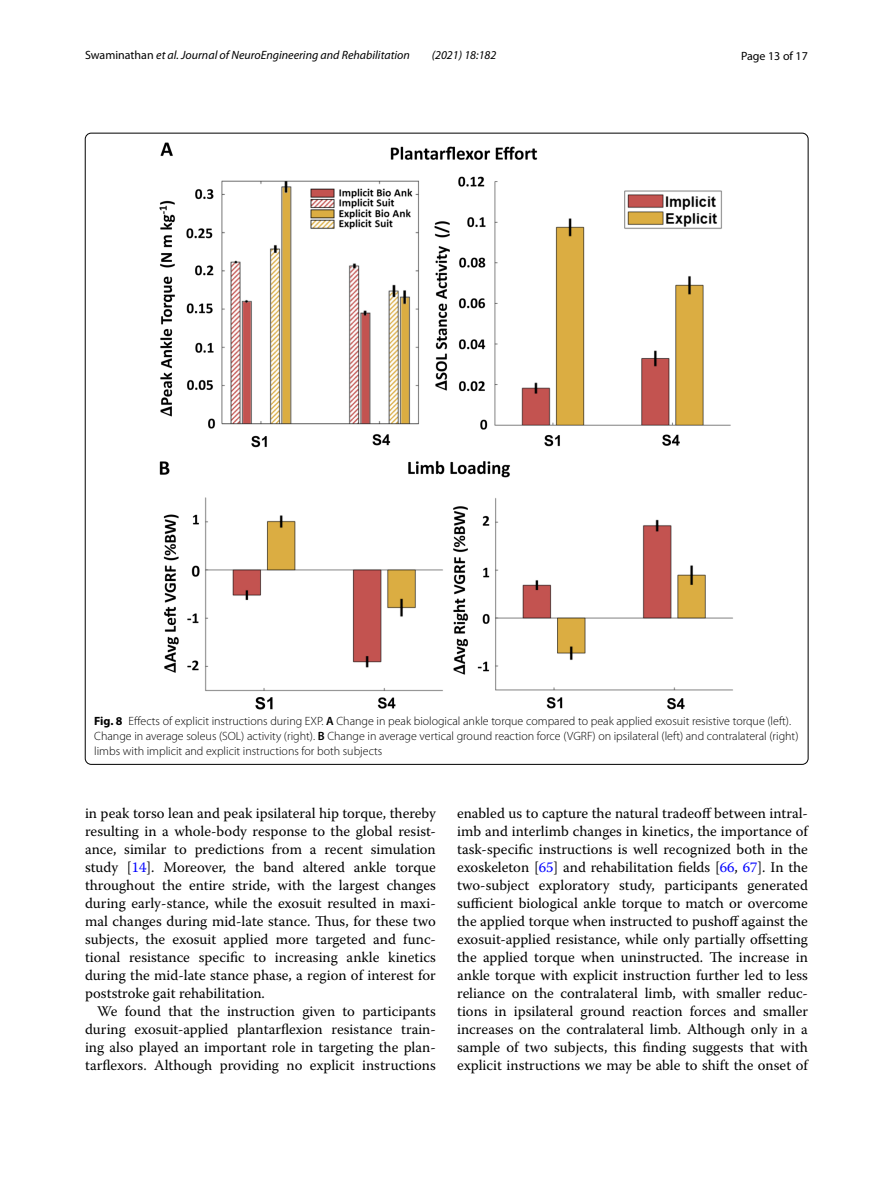
<style>
.page{position:relative;width:893px;height:1187px;background:#fff}
.page>*{position:absolute;margin:0;border:0;box-sizing:border-box;transform-origin:0 0}
.t1{font:14.7px/18px "Warnock Pro";color:#000;text-align:justify}
.t2{font:300 12px/15px "Myriad Pro";color:#000}
.t3{font:italic 12px "Myriad Pro";color:#000}
.t4{font:12px "Myriad Pro";color:#000}
.s1{font-style:normal}
.s2{font-weight:700}
.s3{font-weight:600}
.s4{color:#00f}
</style>
<div class="page">
<img style="left:160px;top:142px;width:573px;height:567px">
<p class="t3" style="left:85px;top:48px;width:326px"><span class="s1">Swaminathan</span> et al. Journal of NeuroEngineering and Rehabilitation</p>
<p class="t3" style="left:432px;top:48px;width:66px">(2021) 18:182</p>
<p class="t4" style="left:741px;top:48px;width:68px">Page 13 of 17</p>
<p class="t2" style="left:94px;top:713px;width:706px"><span class="s2">Fig. 8</span> Effects of explicit instructions during EXP. <span class="s3">A</span> Change in peak biological ankle torque compared to peak applied exosuit resistive torque (left).<br>Change in average soleus (SOL) activity (right). <span class="s3">B</span> Change in average vertical ground reaction force (VGRF) on ipsilateral (left) and contralateral (right) limbs with implicit and explicit instructions for both subjects</p>
<p class="t1" style="left:85px;top:804px;width:352px">in peak torso lean and peak ipsilateral hip torque, thereby resulting in a whole-body response to the global resist&shy;ance, similar to predictions from a recent simulation study [<span class="s4">14</span>]. Moreover, the band altered ankle torque throughout the entire stride, with the largest changes during early-stance, while the exosuit resulted in maxi&shy;mal changes during mid-late stance. Thus, for these two subjects, the exosuit applied more targeted and func&shy;tional resistance specific to increasing ankle kinetics during the mid-late stance phase, a region of interest for poststroke gait rehabilitation.</p>
<p class="t1" style="left:85px;top:1002px;width:352px;text-indent:12px">We found that the instruction given to participants during exosuit-applied plantarflexion resistance train&shy;ing also played an important role in targeting the plan&shy;tarflexors. Although providing no explicit instructions</p>
<p class="t1" style="left:457px;top:804px;width:352px">enabled us to capture the natural tradeoff between intral&shy;imb and interlimb changes in kinetics, the importance of task-specific instructions is well recognized both in the exoskeleton [<span class="s4">65</span>] and rehabilitation fields [<span class="s4">66</span>, <span class="s4">67</span>]. In the two-subject exploratory study, participants generated sufficient biological ankle torque to match or overcome the applied torque when instructed to pushoff against the exosuit-applied resistance, while only partially offsetting the applied torque when uninstructed. The increase in ankle torque with explicit instruction further led to less reliance on the contralateral limb, with smaller reduc&shy;tions in ipsilateral ground reaction forces and smaller increases on the contralateral limb. Although only in a sample of two subjects, this finding suggests that with explicit instructions we may be able to shift the onset of</p>
</div>
